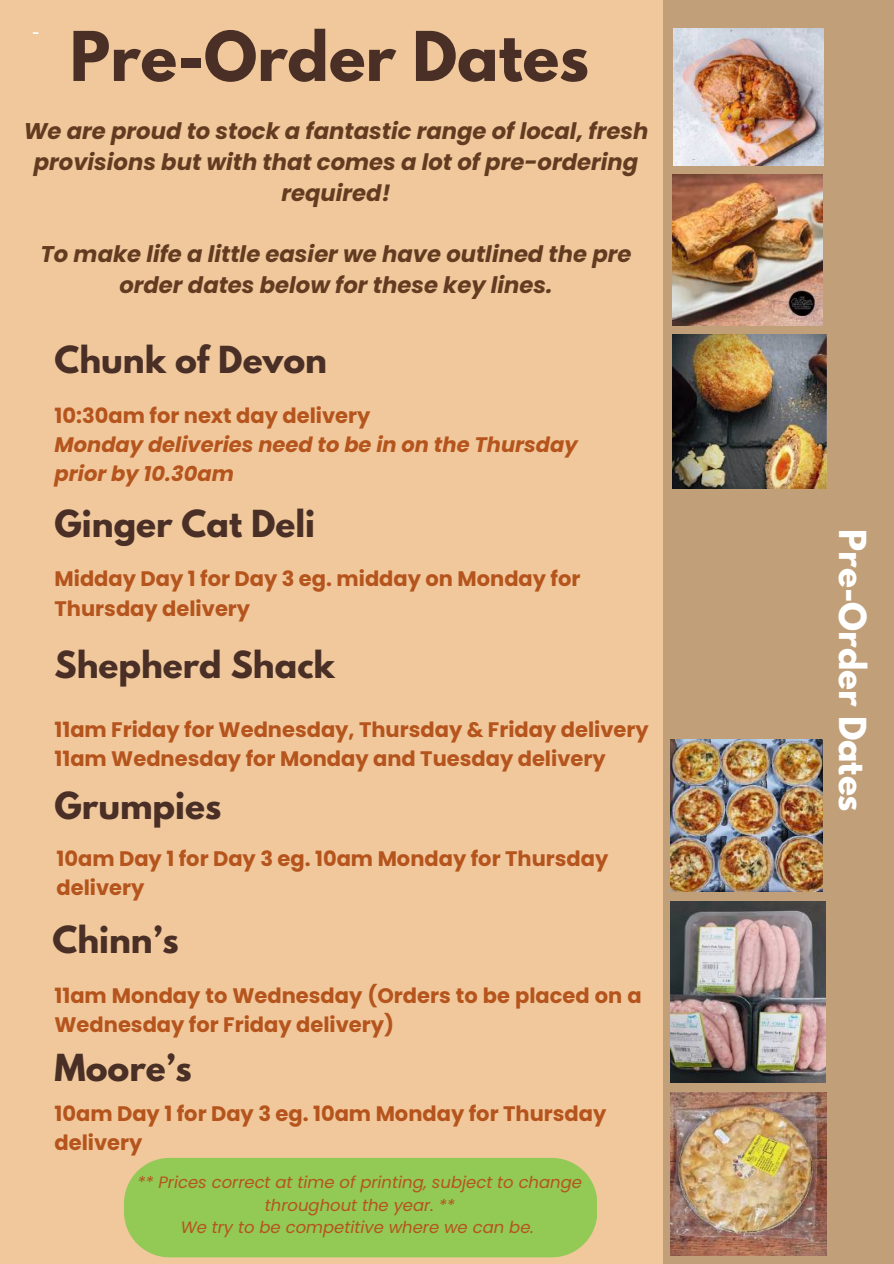
<style>
.page{position:relative;width:894px;height:1264px;background:#fff}
.page>*{position:absolute;margin:0;border:0;box-sizing:border-box;transform-origin:0 0}
.t1{font:700 60.6px "League Spartan";color:#4a2f26}
.t2{font:700 33px "League Spartan";color:#4a2f26}
.t3{font:700 33px "League Spartan";color:#fff}
.t4{font:italic 700 22.65px/30.9px "Poppins";color:#623b21;text-align:center}
.t5{font:700 21px/29.2px "Poppins";color:#b5541d}
.t6{font:italic 700 21px/29.2px "Poppins";color:#b5541d}
.t7{font:italic 16.35px/22.5px "Poppins";color:#b5541d;text-align:center}
</style>
<div class="page">
<div style="left:0;top:0;width:893px;height:1263px;background:#f0c89c"></div>
<div style="left:662px;top:0;width:231px;height:1263px;background:#c19f79"></div>
<img style="left:672px;top:174px;width:150px;height:151px">
<img style="left:673px;top:28px;width:149px;height:138px">
<img style="left:670px;top:739px;width:152px;height:152px">
<img style="left:670px;top:901px;width:154px;height:181px">
<img style="left:672px;top:334px;width:154px;height:155px">
<img style="left:670px;top:1092px;width:156px;height:163px">
<div style="left:124px;top:1158px;width:472px;height:99px;background:#93c955"></div>
<h1 class="t1" style="left:70px;top:9px;width:520px">Pre-Order Dates</h1>
<p class="t4" style="left:24px;top:116px;width:626px">We are proud to stock a fantastic range of local, fresh provisions but with that comes a lot of pre-ordering required!</p>
<p class="t4" style="left:41px;top:239px;width:592px">To make life a little easier we have outlined the pre order dates below for these key lines.</p>
<h2 class="t2" style="left:55px;top:333px;width:274px">Chunk of Devon</h2>
<p class="t5" style="left:55px;top:401px;width:317px">10:30am for next day delivery</p>
<p class="t6" style="left:55px;top:430px;width:524px">Monday deliveries need to be in on the Thursday prior by 10.30am</p>
<h2 class="t2" style="left:55px;top:497px;width:262px">Ginger Cat Deli</h2>
<p class="t5" style="left:55px;top:564px;width:527px">Midday Day 1 for Day 3 eg. midday on Monday for<br>Thursday delivery</p>
<h2 class="t2" style="left:55px;top:638px;width:282px">Shepherd Shack</h2>
<p class="t5" style="left:55px;top:714px;width:595px">11am Friday for Wednesday, Thursday &amp; Friday delivery<br>11am Wednesday for Monday and Tuesday delivery</p>
<h2 class="t2" style="left:55px;top:779px;width:168px">Grumpies</h2>
<p class="t5" style="left:57px;top:844px;width:553px">10am Day 1 for Day 3 eg. 10am Monday for Thursday delivery</p>
<h2 class="t2" style="left:52px;top:913px;width:128px">Chinn’s</h2>
<p class="t5" style="left:55px;top:980px;width:588px">11am Monday to Wednesday (Orders to be placed on a<br>Wednesday for Friday delivery)</p>
<h2 class="t2" style="left:55px;top:1041px;width:138px">Moore’s</h2>
<p class="t5" style="left:55px;top:1099px;width:553px">10am Day 1 for Day 3 eg. 10am Monday for Thursday delivery</p>
<p class="t7" style="left:137px;top:1171px;width:446px">** Prices correct at time of printing, subject to change throughout the year. **<br>We try to be competitive where we can be.</p>
<h2 class="t3" style="left:878px;top:529px;width:284px;rotate:90deg">Pre-Order Dates</h2>
</div>
